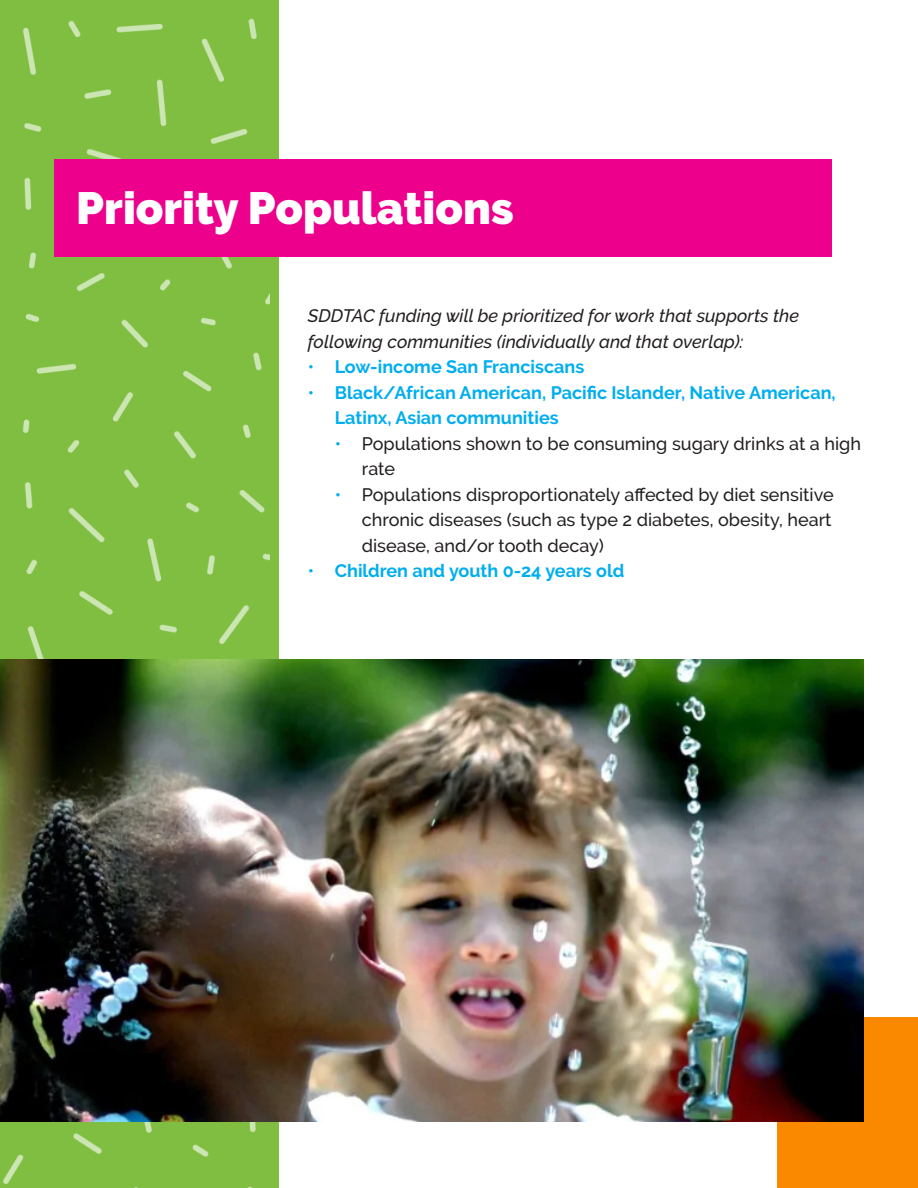
<style>
.page{position:relative;width:918px;height:1188px;background:#fff}
.page>*{position:absolute;margin:0;border:0;box-sizing:border-box;transform-origin:0 0}
.t1{font:900 45px "Raleway";color:#fff}
.t2{font:500 18px/25.5px "Raleway";color:#231f20}
.t3{font:700 18px/25.5px "Raleway";color:#00aeef}
.t4{font:italic 500 18px/25.5px "Raleway";color:#231f20}
.s1{font-weight:500}
.s2{color:#00aeef}
</style>
<div class="page">
<div style="left:778px;top:1018px;width:140px;height:170px;background:#fa8900"></div>
<div style="left:0;top:0;width:270px;height:660px;background:#7fbe41"></div>
<div style="left:0;top:1122px;width:270px;height:66px;background:#7fbe41"></div>
<div style="left:54px;top:159px;width:778px;height:97px;background:#ec008c"></div>
<img style="left:0;top:660px;width:864px;height:462px">
<p class="t1" style="left:76px;top:182px;width:439px">Priority Populations</p>
<p class="t4" style="left:308px;top:303px;width:493px">SDDTAC funding will be prioritized for work that supports the following communities (individually and that overlap):</p>
<p class="t3" style="left:308px;top:354px;width:278px"><span class="s1">•</span> Low-income San Franciscans</p>
<p class="t3" style="left:335px;top:380px;width:502px;text-indent:-27px"><span class="s1">•</span> Black/African American, Pacific Islander, Native American,<br>Latinx, Asian communities</p>
<p class="t2" style="left:362px;top:430px;width:501px;text-indent:-27px"><span class="s2">•</span> Populations shown to be consuming sugary drinks at a high rate</p>
<p class="t2" style="left:362px;top:481px;width:473px;text-align:justify;text-indent:-27px"><span class="s2">•</span> Populations disproportionately affected by diet sensitive chronic diseases (such as type 2 diabetes, obesity, heart disease, and/or tooth decay)</p>
<p class="t3" style="left:308px;top:558px;width:318px"><span class="s1">•</span> Children and youth 0-24 years old</p>
</div>
